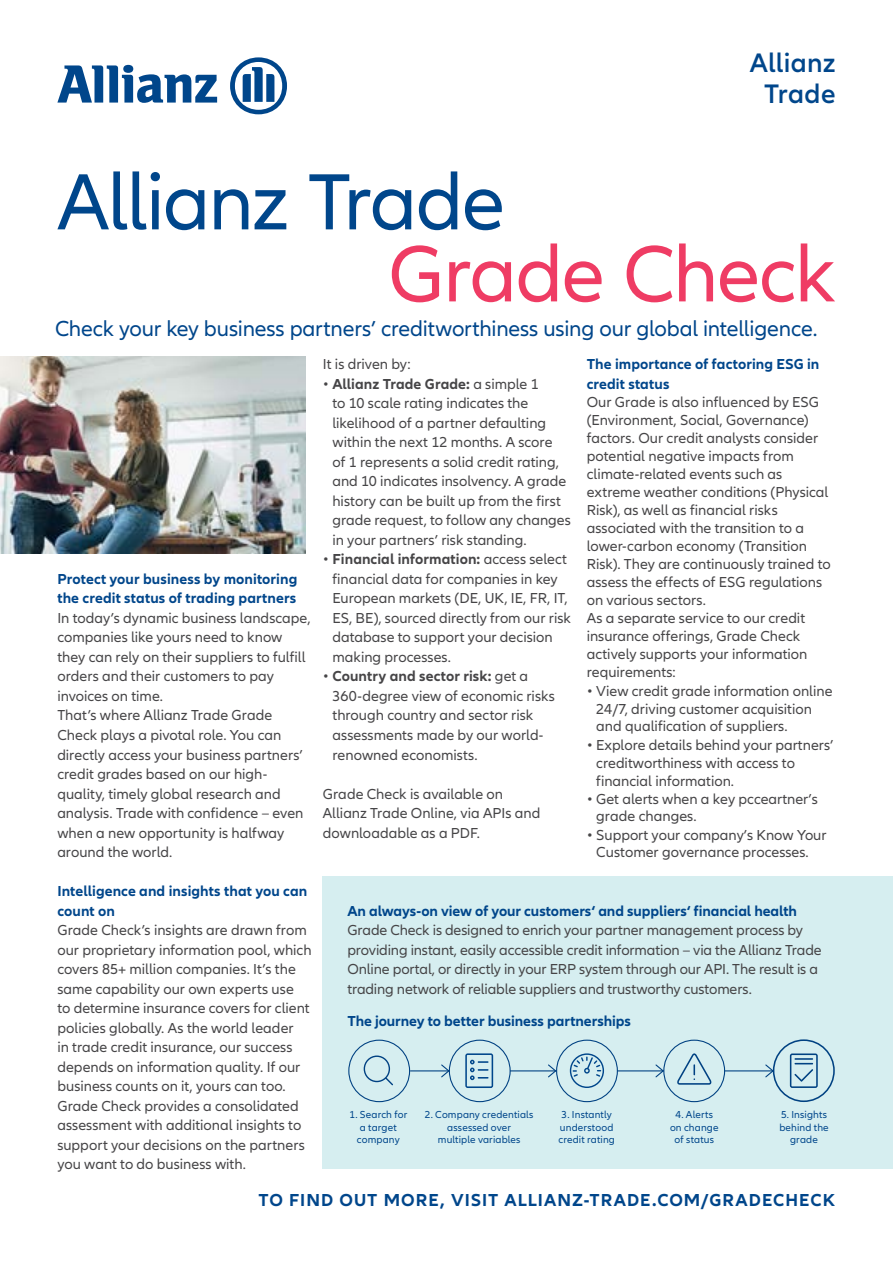
<style>
.page{position:relative;width:893px;height:1263px;background:#fff}
.page>*{position:absolute;margin:0;border:0;box-sizing:border-box;transform-origin:0 0}
.t1{font:82.5px "Allianz Neo";letter-spacing:-.025em;color:#00468b}
.t2{font:82.5px "Allianz Neo";letter-spacing:-.015em;color:#ef3c64}
.t3{font:600 27.75px/30.6px "Allianz Neo";letter-spacing:.01em;color:#00468b;text-align:center}
.t4{font:22.5px "Allianz Neo";letter-spacing:-.005em;color:#00468b}
.t5{font:700 18px "Allianz Neo";letter-spacing:.06em;color:#00468b}
.t6{font:15px/19.5px "Allianz Neo";color:#464547}
.t7{font:700 15px/19.5px "Allianz Neo";letter-spacing:.005em;color:#00468b}
.t8{font:10.5px/12.8px "Allianz Neo";letter-spacing:.015em;color:#00468b;text-align:center}
.s1{font-weight:700}
</style>
<div class="page">
<img style="left:0;top:356px;width:305px;height:198px">
<svg style="left:57px;top:65px;width:160px;height:38px"></svg>
<svg style="left:230px;top:57px;width:57px;height:57px"></svg>
<div style="left:323px;top:876px;width:570px;height:293px;background:#d6eef0"></div>
<hr style="left:410px;top:1070px;width:364px;height:1px;background:#00468b">
<div style="left:348px;top:1040px;width:62px;height:62px;border:1px solid #00468b;border-radius:50%"></div>
<svg style="left:364px;top:1055px;width:29px;height:30px"></svg>
<svg style="left:440px;top:1039px;width:395px;height:63px"></svg>
<h2 class="t3" style="left:750px;top:48px;width:87px">Allianz<br>Trade</h2>
<h1 class="t1" style="left:57px;top:155px;width:449px">Allianz Trade</h1>
<h1 class="t2" style="left:388px;top:227px;width:449px">Grade Check</h1>
<h3 class="t4" style="left:55px;top:316px;width:764px">Check your key business partners’ creditworthiness using our global intelligence.</h3>
<p class="t7" style="left:57px;top:569px;width:241px">Protect your business by monitoring the credit status of trading partners</p>
<p class="t6" style="left:57px;top:609px;width:255px">In today’s dynamic business landscape, companies like yours need to know they can rely on their suppliers to fulfill orders and their customers to pay invoices on time.<br>That’s where Allianz Trade Grade Check plays a pivotal role. You can directly access your business partners’ credit grades based on our high&shy;quality, timely global research and analysis. Trade with confidence – even when a new opportunity is halfway around the world.</p>
<p class="t7" style="left:57px;top:881px;width:251px">Intelligence and insights that you can count on</p>
<p class="t6" style="left:57px;top:921px;width:256px">Grade Check’s insights are drawn from our proprietary information pool, which covers 85+ million companies. It’s the same capability our own experts use<br>to determine insurance covers for client policies globally. As the world leader<br>in trade credit insurance, our success depends on information quality. If our business counts on it, yours can too.<br>Grade Check provides a consolidated assessment with additional insights to support your decisions on the partners you want to do business with.</p>
<p class="t6" style="left:323px;top:355px;width:89px">It is driven by:</p>
<p class="t6" style="left:332px;top:375px;width:240px;text-indent:-10px">• <span class="s1">Allianz Trade Grade:</span> a simple 1<br>to 10 scale rating indicates the likelihood of a partner defaulting within the next 12 months. A score<br>of 1 represents a solid credit rating, and 10 indicates insolvency. A grade history can be built up from the first grade request, to follow any changes in your partners’ risk standing.</p>
<p class="t6" style="left:332px;top:550px;width:240px;text-indent:-10px">• <span class="s1">Financial information:</span> access select financial data for companies in key European markets (DE, UK, IE, FR, IT, ES, BE), sourced directly from our risk database to support your decision making processes.</p>
<p class="t6" style="left:333px;top:667px;width:224px;text-indent:-10px">• <span class="s1">Country and sector risk:</span> get a<br>360-degree view of economic risks through country and sector risk assessments made by our world&shy;renowned economists.</p>
<p class="t6" style="left:323px;top:784px;width:219px">Grade Check is available on<br>Allianz Trade Online, via APIs and downloadable as a PDF.</p>
<p class="t7" style="left:587px;top:355px;width:234px">The importance of factoring ESG in credit status</p>
<p class="t6" style="left:587px;top:393px;width:246px;line-height:18px">Our Grade is also influenced by ESG (Environment, Social, Governance) factors. Our credit analysts consider potential negative impacts from climate-related events such as extreme weather conditions (Physical Risk), as well as financial risks associated with the transition to a lower-carbon economy (Transition Risk). They are continuously trained to assess the effects of ESG regulations on various sectors.<br>As a separate service to our credit insurance offerings, Grade Check actively supports your information requirements:</p>
<p class="t6" style="left:596px;top:682px;width:238px;line-height:17.5px;text-indent:-10px">• View credit grade information online<br>24/7, driving customer acquisition and qualification of suppliers.</p>
<p class="t6" style="left:596px;top:736px;width:239px;line-height:18px;text-indent:-10px">• Explore details behind your partners’ creditworthiness with access to financial information.</p>
<p class="t6" style="left:596px;top:790px;width:223px;line-height:17.2px;text-indent:-10px">• Get alerts when a key pcceartner’s grade changes.</p>
<p class="t6" style="left:587px;top:826px;width:241px;line-height:17.2px;text-align:center">• Support your company’s Know Your<br>Customer governance processes.</p>
<p class="t7" style="left:347px;top:901px;width:451px">An always-on view of your customers‘ and suppliers‘ financial health</p>
<p class="t6" style="left:347px;top:921px;width:476px">Grade Check is designed to enrich your partner management process by providing instant, easily accessible credit information – via the Allianz Trade Online portal, or directly in your ERP system through our API. The result is a trading network of reliable suppliers and trustworthy customers.</p>
<p class="t7" style="left:347px;top:1011px;width:285px">The journey to better business partnerships</p>
<p class="t8" style="left:349px;top:1108px;width:59px">1. Search for a target company</p>
<p class="t8" style="left:425px;top:1108px;width:110px">2. Company credentials assessed over<br>multiple variables</p>
<p class="t8" style="left:558px;top:1108px;width:58px">3. Instantly understood credit rating</p>
<p class="t8" style="left:670px;top:1108px;width:50px">4. Alerts on change of status</p>
<p class="t8" style="left:779px;top:1108px;width:51px">5. Insights behind the grade</p>
<p class="t5" style="left:258px;top:1189px;width:578px">TO FIND OUT MORE, VISIT ALLIANZ-TRADE.COM/GRADECHECK</p>
</div>
